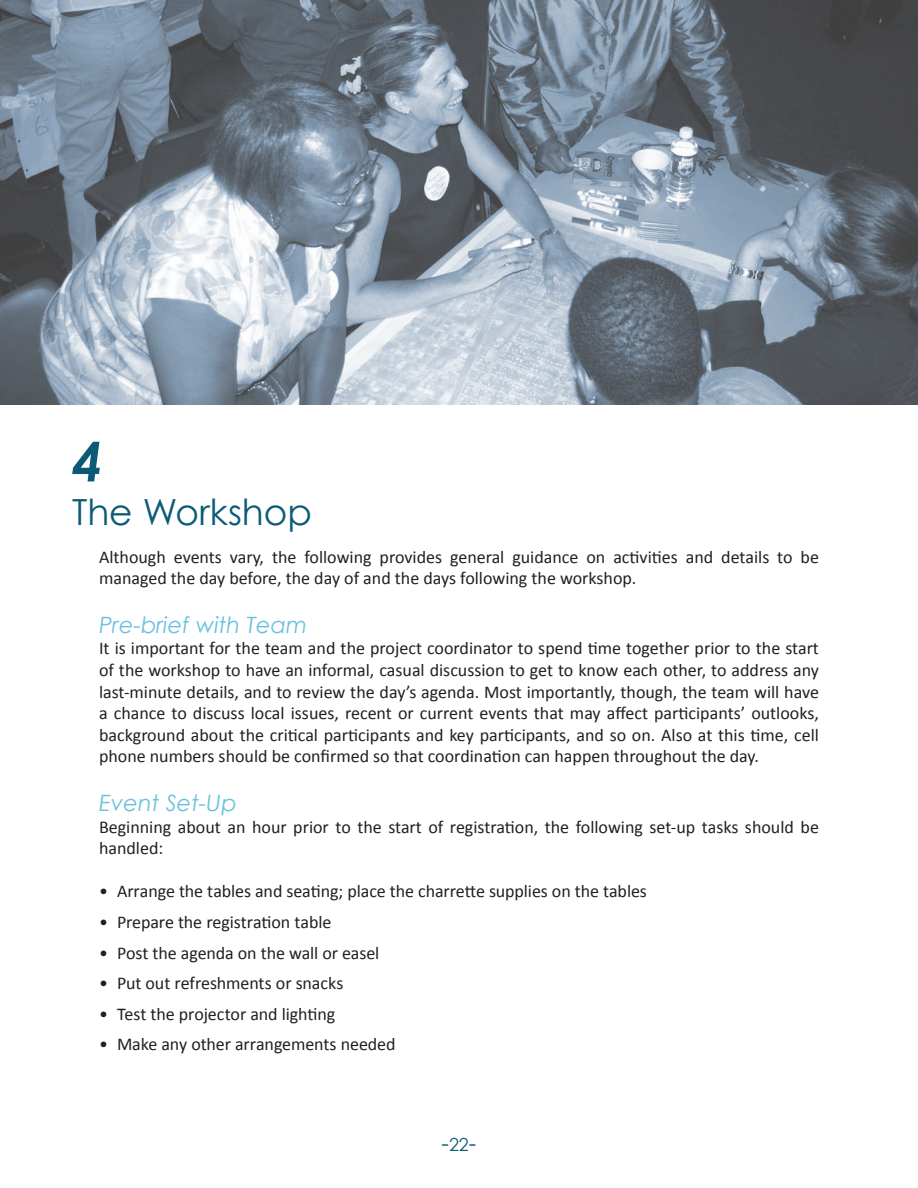
<style>
.page{position:relative;width:918px;height:1188px;background:#fff}
.page>*{position:absolute;margin:0;border:0;box-sizing:border-box;transform-origin:0 0}
.Header_1{font:italic 700 54px "Century Gothic";color:#0c5a75}
.Header_1-2{font:36px "Century Gothic";color:#0c5a75}
.Header_2{font:italic 22.5px "Century Gothic";color:#69c0df}
.t1{font:22.5px "Century Gothic";color:#0c5a75}
.Body_Text{font:18px/21.6px "Calibri";color:#231f20}
.s1{font-size:18px}
</style>
<div class="page">
<img style="left:0;top:0;width:918px;height:405px">
<p class="Header_1" style="left:72px;top:427px;width:32px">4</p>
<p class="Header_1-2" style="left:72px;top:490px;width:242px">The Workshop</p>
<p class="Body_Text" style="left:99px;top:546px;width:722px">Although events vary, the following provides general guidance on activities and details to be managed the day before, the day of and the days following the workshop.</p>
<p class="Header_2" style="left:99px;top:611px;width:210px">Pre-brief with Team</p>
<p class="Body_Text" style="left:99px;top:638px;width:721px;text-align:justify">It is important for the team and the project coordinator to spend time together prior to the start of the workshop to have an informal, casual discussion to get to know each other, to address any last-minute details, and to review the day’s agenda. Most importantly, though, the team will have a chance to discuss local issues, recent or current events that may affect participants’ outlooks, background about the critical participants and key participants, and so on. Also at this time, cell phone numbers should be confirmed so that coordination can happen throughout the day.</p>
<p class="Header_2" style="left:99px;top:789px;width:139px">Event Set-Up</p>
<p class="Body_Text" style="left:99px;top:816px;width:721px">Beginning about an hour prior to the start of registration, the following set-up tasks should be handled:</p>
<p class="Body_Text" style="left:99px;top:881px;width:549px">• Arrange the tables and seating; place the charrette supplies on the tables</p>
<p class="Body_Text" style="left:99px;top:911px;width:234px">• Prepare the registration table</p>
<p class="Body_Text" style="left:99px;top:942px;width:282px">• Post the agenda on the wall or easel</p>
<p class="Body_Text" style="left:99px;top:972px;width:246px">• Put out refreshments or snacks</p>
<p class="Body_Text" style="left:99px;top:1003px;width:238px">• Test the projector and lighting</p>
<p class="Body_Text" style="left:99px;top:1034px;width:298px">• Make any other arrangements needed</p>
<p class="t1" style="left:442px;top:1130px;width:36px">-<span class="s1">22</span>-</p>
</div>
